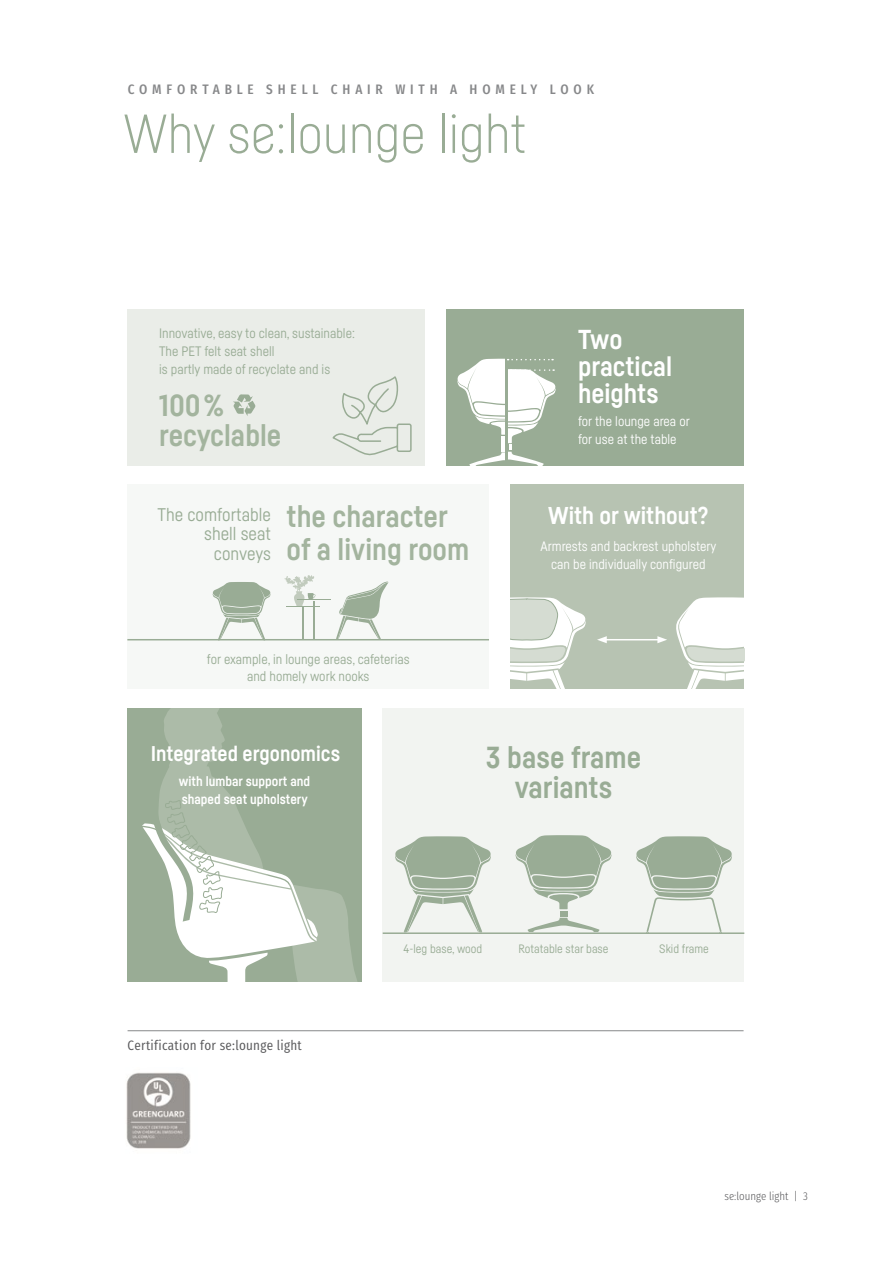
<style>
.page{position:relative;width:893px;height:1263px;background:#fff}
.page>*{position:absolute;margin:0;border:0;box-sizing:border-box;transform-origin:0 0}
.t1{font:300 54px "Sedus Sans";color:#99ac95}
.t2{font:700 30px/33px "Sedus Sans";color:#a3b49e}
.t3{font:700 30px/30px "Sedus Sans";color:#99ac95;text-align:center}
.t4{font:700 27px/27px "Sedus Sans";color:#fff}
.t5{font:700 24px "Sedus Sans";color:#fff}
.t6{font:700 21px "Sedus Sans";color:#fff}
.t7{font:18px/19.5px "Sedus Sans";color:#99ac95;text-align:right}
.t8{font:13.5px/18px "Sedus Sans";color:#99ac95;text-align:center}
.t9{font:13.5px/18px "Sedus Sans";color:#fff;text-align:center}
.t10{font:700 13.5px/18px "Sedus Sans";color:#fff}
.t11{font:700 13.5px "Sedus Text Condensed";letter-spacing:.36em;color:#87888a}
.t12{font:13.5px "Sedus Text Condensed";letter-spacing:.02em;color:#58585a}
.t13{font:12px "Sedus Sans";color:#99ac95}
.t14{font:300 11.25px "Sedus Text Condensed";color:#58585a}
</style>
<div class="page">
<div style="left:127px;top:709px;width:234px;height:273px;background:#99ac95"></div>
<svg style="left:159px;top:709px;width:198px;height:273px"></svg>
<div style="left:446px;top:309px;width:298px;height:156px;background:#99ac95"></div>
<div style="left:510px;top:484px;width:234px;height:205px;background:#b7c3b2"></div>
<svg style="left:676px;top:597px;width:68px;height:92px"></svg>
<svg style="left:510px;top:597px;width:76px;height:92px"></svg>
<div style="left:383px;top:709px;width:361px;height:273px;background:#f2f4f1"></div>
<div style="left:128px;top:309px;width:297px;height:156px;background:#eaede8"></div>
<div style="left:128px;top:484px;width:361px;height:205px;background:#f6f8f6"></div>
<svg style="left:233px;top:394px;width:22px;height:22px"></svg>
<hr style="left:383px;top:932px;width:361px;height:2px;background:#99ac95">
<svg style="left:284px;top:575px;width:31px;height:31px"></svg>
<hr style="left:287px;top:606px;width:33px;height:1px;background:#99ac95">
<hr style="left:303px;top:607px;width:1px;height:31px;background:#99ac95">
<hr style="left:298px;top:600px;width:33px;height:1px;background:#99ac95">
<hr style="left:314px;top:601px;width:1px;height:37px;background:#99ac95">
<svg style="left:336px;top:581px;width:53px;height:58px"></svg>
<hr style="left:127px;top:639px;width:362px;height:1px;background:#99ac95">
<svg style="left:527px;top:918px;width:73px;height:14px"></svg>
<div style="left:560px;top:910px;width:7px;height:6px;background:#99ac95"></div>
<svg style="left:515px;top:835px;width:97px;height:74px"></svg>
<svg style="left:393px;top:836px;width:99px;height:97px"></svg>
<svg style="left:635px;top:836px;width:98px;height:97px"></svg>
<svg style="left:332px;top:376px;width:80px;height:80px"></svg>
<svg style="left:212px;top:582px;width:59px;height:59px"></svg>
<svg style="left:142px;top:796px;width:176px;height:186px"></svg>
<hr style="left:604px;top:639px;width:56px;height:1px;background:#fff">
<svg style="left:597px;top:636px;width:10px;height:7px"></svg>
<svg style="left:657px;top:636px;width:10px;height:7px"></svg>
<svg style="left:457px;top:359px;width:99px;height:106px"></svg>
<img style="left:126px;top:1072px;width:65px;height:77px">
<hr style="left:128px;top:1030px;width:616px;height:1px;background:#87888a">
<p class="t11" style="left:128px;top:77px;width:468px">COMFORTABLE SHELL CHAIR WITH A HOMELY LOOK</p>
<h1 class="t1" style="left:123px;top:101px;width:404px">Why se:lounge light</h1>
<p class="t8" style="left:159px;top:324px;width:197px;text-align:left">Innovative, easy to clean, sustainable:<br>The PET felt seat shell<br>is partly made of recyclate and is</p>
<h2 class="t2" style="left:159px;top:390px;width:124px;line-height:30px">100 % recyclable</h2>
<h3 class="t7" style="left:158px;top:504px;width:115px">The comfortable shell seat conveys</h3>
<h2 class="t2" style="left:287px;top:499px;width:184px">the character of a living room</h2>
<h3 class="t4" style="left:578px;top:326px;width:96px">Two practical heights</h3>
<p class="t9" style="left:578px;top:412px;width:113px;text-align:left">for the lounge area or for use at the table</p>
<h3 class="t5" style="left:548px;top:500px;width:162px">With or without?</h3>
<p class="t9" style="left:540px;top:537px;width:177px">Armrests and backrest upholstery can be individually configured</p>
<p class="t8" style="left:207px;top:651px;width:204px;line-height:16.2px">for example, in lounge areas, cafeterias and homely work nooks</p>
<h3 class="t6" style="left:151px;top:740px;width:191px">Integrated ergonomics</h3>
<p class="t10" style="left:179px;top:771px;width:133px">with lumbar support and shaped seat upholstery</p>
<h2 class="t3" style="left:486px;top:742px;width:157px">3 base frame variants</h2>
<p class="t12" style="left:128px;top:1033px;width:176px">Certification for se:lounge light</p>
<p class="t13" style="left:404px;top:941px;width:80px">4-leg base, wood</p>
<p class="t13" style="left:519px;top:941px;width:91px">Rotatable star base</p>
<p class="t13" style="left:659px;top:941px;width:51px">Skid frame</p>
<p class="t14" style="left:724px;top:1186px;width:85px">se:lounge light | 3</p>
</div>
